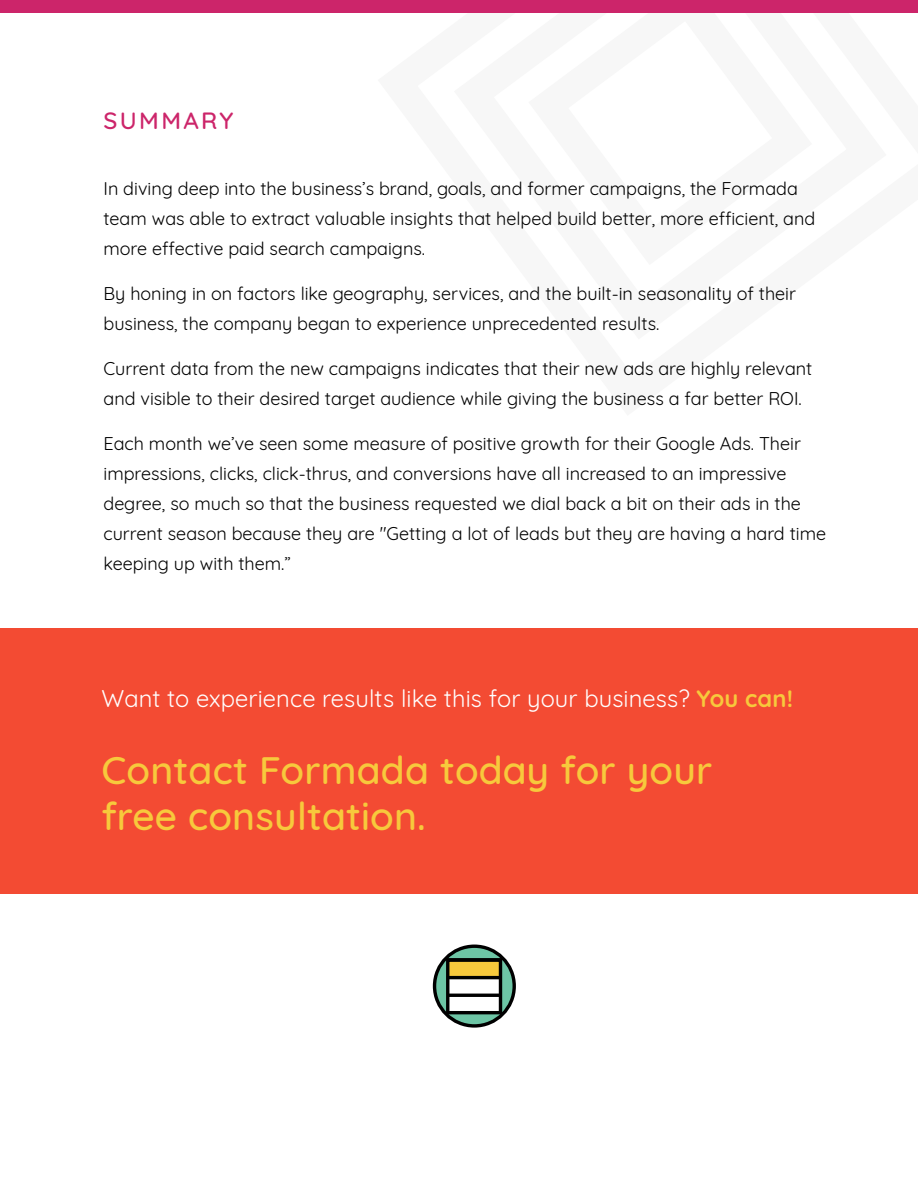
<style>
.page{position:relative;width:918px;height:1188px;background:#fff}
.page>*{position:absolute;margin:0;border:0;box-sizing:border-box;transform-origin:0 0}
.t1{font:500 39px/46.8px "Quicksand";letter-spacing:.005em;color:#f7c93c}
.t2{font:500 24px "Quicksand";letter-spacing:.1em;color:#cc256a}
.t3{font:23.7px "Quicksand";letter-spacing:.005em;color:#fff}
.t4{font:18px/30px "Quicksand";color:#000}
.s1{font-weight:700;color:#f7c93c}
</style>
<div class="page">
<svg style="left:433px;top:945px;width:82px;height:82px"></svg>
<svg style="left:435px;top:946px;width:79px;height:80px;background:#5aa388"></svg>
<div style="left:433px;top:945px;width:83px;height:83px;border:3px solid #000;border-radius:50%"></div>
<div style="left:447px;top:978px;width:53px;height:35px;background:#fff"></div>
<div style="left:448px;top:960px;width:52px;height:18px;background:#f7c93c"></div>
<hr style="left:447px;top:976px;width:54px;height:3px;background:#000">
<hr style="left:447px;top:994px;width:54px;height:3px;background:#000">
<div style="left:446px;top:958px;width:56px;height:56px;border:3px solid #000"></div>
<svg style="left:447px;top:958px;width:54px;height:4px"></svg>
<div style="left:0;top:0;width:918px;height:13px;background:#cc256a"></div>
<div style="left:0;top:628px;width:918px;height:266px;background:#f34b33"></div>
<h2 class="t2" style="left:104px;top:101px;width:132px">SUMMARY</h2>
<p class="t4" style="left:104px;top:172px;width:713px">In diving deep into the business’s brand, goals, and former campaigns, the Formada team was able to extract valuable insights that helped build better, more efficient, and more effective paid search campaigns.</p>
<p class="t4" style="left:104px;top:277px;width:694px">By honing in on factors like geography, services, and the built-in seasonality of their business, the company began to experience unprecedented results.</p>
<p class="t4" style="left:104px;top:352px;width:710px">Current data from the new campaigns indicates that their new ads are highly relevant and visible to their desired target audience while giving the business a far better ROI.</p>
<p class="t4" style="left:104px;top:427px;width:724px">Each month we’ve seen some measure of positive growth for their Google Ads. Their impressions, clicks, click-thrus, and conversions have all increased to an impressive degree, so much so that the business requested we dial back a bit on their ads in the current season because they are "Getting a lot of leads but they are having a hard time keeping up with them.”</p>
<h3 class="t3" style="left:102px;top:680px;width:693px">Want to experience results like this for your business? <span class="s1">You can!</span></h3>
<h1 class="t1" style="left:102px;top:743px;width:612px">Contact Formada today for your free consultation.</h1>
</div>
